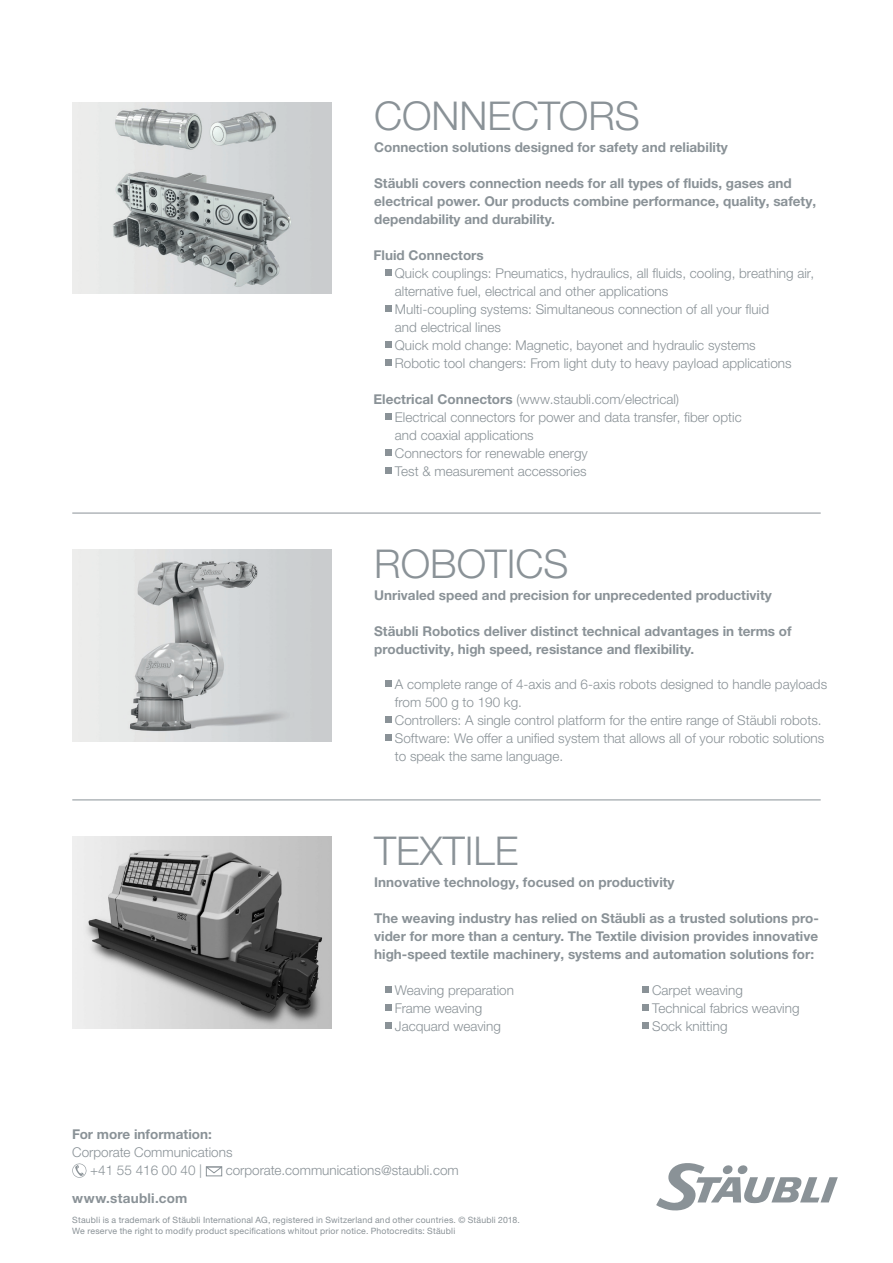
<style>
.page{position:relative;width:893px;height:1263px;background:#fff}
.page>*{position:absolute;margin:0;border:0;box-sizing:border-box;transform-origin:0 0}
.HL{font:300 39.75px "Helvetica Neue LTW1 G";color:#8a9297}
._9_12_Light{font:300 13.5px/18px "Helvetica Neue LTW1 G";color:#8a9297}
._9_12_Bold{font:700 13.5px/18px "Helvetica Neue LTW1 G";color:#8a9297}
._9_12_Bold-2{font:300 13.5px "Helvetica Neue LTW1 G";color:#8a9297}
._9_12_Bold-3{font:700 13.5px "Helvetica Neue LTW1 G";letter-spacing:.02em;color:#8a9297}
.t1{font:8.7px "Helvetica Neue LTW1 G";letter-spacing:.02em;color:#8a9297}
.s1{font-weight:700}
</style>
<div class="page">
<img style="left:72px;top:102px;width:260px;height:191px">
<img style="left:72px;top:550px;width:260px;height:191px">
<hr style="left:72px;top:513px;width:749px;height:1px;background:#8a9297">
<hr style="left:72px;top:799px;width:749px;height:1px;background:#8a9297">
<div style="left:385px;top:269px;width:6px;height:7px;background:#8a9297"></div>
<div style="left:385px;top:305px;width:6px;height:7px;background:#8a9297"></div>
<div style="left:385px;top:341px;width:6px;height:7px;background:#8a9297"></div>
<div style="left:385px;top:359px;width:6px;height:7px;background:#8a9297"></div>
<div style="left:385px;top:413px;width:6px;height:7px;background:#8a9297"></div>
<div style="left:385px;top:449px;width:6px;height:7px;background:#8a9297"></div>
<div style="left:385px;top:467px;width:6px;height:7px;background:#8a9297"></div>
<svg style="left:385px;top:986px;width:6px;height:6px"></svg>
<svg style="left:385px;top:1004px;width:6px;height:6px"></svg>
<svg style="left:385px;top:1022px;width:6px;height:6px"></svg>
<svg style="left:385px;top:681px;width:6px;height:6px"></svg>
<svg style="left:385px;top:717px;width:6px;height:6px"></svg>
<svg style="left:385px;top:735px;width:6px;height:6px"></svg>
<svg style="left:642px;top:986px;width:6px;height:6px"></svg>
<svg style="left:642px;top:1004px;width:6px;height:6px"></svg>
<svg style="left:642px;top:1022px;width:6px;height:6px"></svg>
<svg style="left:72px;top:1163px;width:15px;height:15px"></svg>
<div style="left:206px;top:1166px;width:16px;height:10px;border:1px solid #8a9297"></div>
<svg style="left:205px;top:1166px;width:18px;height:8px"></svg>
<svg style="left:656px;top:1163px;width:182px;height:48px"></svg>
<img style="left:72px;top:837px;width:260px;height:191px">
<p class="HL" style="left:374px;top:92px;width:267px">CONNECTORS</p>
<p class="_9_12_Bold" style="left:374px;top:138px;width:355px">Connection solutions designed for safety and reliability</p>
<p class="_9_12_Bold" style="left:374px;top:174px;width:443px">Stäubli covers connection needs for all types of fluids, gases and electrical power. Our products combine performance, quality, safety, dependability and durability.</p>
<p class="_9_12_Bold" style="left:374px;top:246px;width:112px">Fluid Connectors</p>
<p class="_9_12_Light" style="left:395px;top:264px;width:421px">Quick couplings: Pneumatics, hydraulics, all fluids, cooling, breathing air, alternative fuel, electrical and other applications</p>
<p class="_9_12_Light" style="left:395px;top:300px;width:376px">Multi-coupling systems: Simultaneous connection of all your fluid and electrical lines</p>
<p class="_9_12_Light" style="left:395px;top:336px;width:362px">Quick mold change: Magnetic, bayonet and hydraulic systems</p>
<p class="_9_12_Light" style="left:395px;top:354px;width:398px">Robotic tool changers: From light duty to heavy payload applications</p>
<p class="_9_12_Bold-2" style="left:374px;top:391px;width:307px"><span class="s1">Electrical Connectors</span> (www.staubli.com/electrical)</p>
<p class="_9_12_Light" style="left:395px;top:408px;width:348px">Electrical connectors for power and data transfer, fiber optic and coaxial applications</p>
<p class="_9_12_Light" style="left:395px;top:444px;width:194px">Connectors for renewable energy</p>
<p class="_9_12_Light" style="left:395px;top:462px;width:193px">Test &amp; measurement accessories</p>
<p class="HL" style="left:374px;top:540px;width:196px">ROBOTICS</p>
<p class="_9_12_Bold" style="left:374px;top:586px;width:399px">Unrivaled speed and precision for unprecedented productivity</p>
<p class="_9_12_Bold" style="left:374px;top:622px;width:419px">Stäubli Robotics deliver distinct technical advantages in terms of productivity, high speed, resistance and flexibility.</p>
<p class="_9_12_Light" style="left:395px;top:675px;width:434px">A complete range of 4-axis and 6-axis robots designed to handle payloads from 500 g to 190 kg.</p>
<p class="_9_12_Light" style="left:395px;top:711px;width:428px">Controllers: A single control platform for the entire range of Stäubli robots.</p>
<p class="_9_12_Light" style="left:395px;top:729px;width:431px">Software: We offer a unified system that allows all of your robotic solutions to speak the same language.</p>
<p class="HL" style="left:374px;top:827px;width:146px">TEXTILE</p>
<p class="_9_12_Bold" style="left:374px;top:873px;width:302px">Innovative technology, focused on productivity</p>
<p class="_9_12_Bold" style="left:374px;top:909px;width:446px;text-align:justify">The weaving industry has relied on Stäubli as a trusted solutions pro&shy;vider for more than a century. The Textile division provides innovative high-speed textile machinery, systems and automation solutions for:</p>
<p class="_9_12_Light" style="left:395px;top:981px;width:120px">Weaving preparation</p>
<p class="_9_12_Light" style="left:395px;top:999px;width:89px">Frame weaving</p>
<p class="_9_12_Light" style="left:395px;top:1017px;width:107px">Jacquard weaving</p>
<p class="_9_12_Bold" style="left:72px;top:1125px;width:141px">For more information:</p>
<p class="_9_12_Light" style="left:72px;top:1143px;width:162px">Corporate Communications</p>
<p class="_9_12_Light" style="left:90px;top:1161px;width:114px">+41 55 416 00 40 |</p>
<p class="_9_12_Light" style="left:226px;top:1161px;width:235px">corporate.communications@staubli.com</p>
<p class="_9_12_Bold-3" style="left:72px;top:1190px;width:117px">www.staubli.com</p>
<p class="t1" style="left:72px;top:1215px;width:449px">Staubli is a trademark of Stäubli International AG, registered in Switzerland and other countries. © Stäubli 2018.</p>
<p class="t1" style="left:72px;top:1225px;width:385px">We reserve the right to modify product specifications whitout prior notice. Photocredits: Stäubli</p>
<p class="_9_12_Light" style="left:652px;top:981px;width:92px">Carpet weaving</p>
<p class="_9_12_Light" style="left:652px;top:999px;width:149px">Technical fabrics weaving</p>
<p class="_9_12_Light" style="left:652px;top:1017px;width:77px">Sock knitting</p>
</div>
